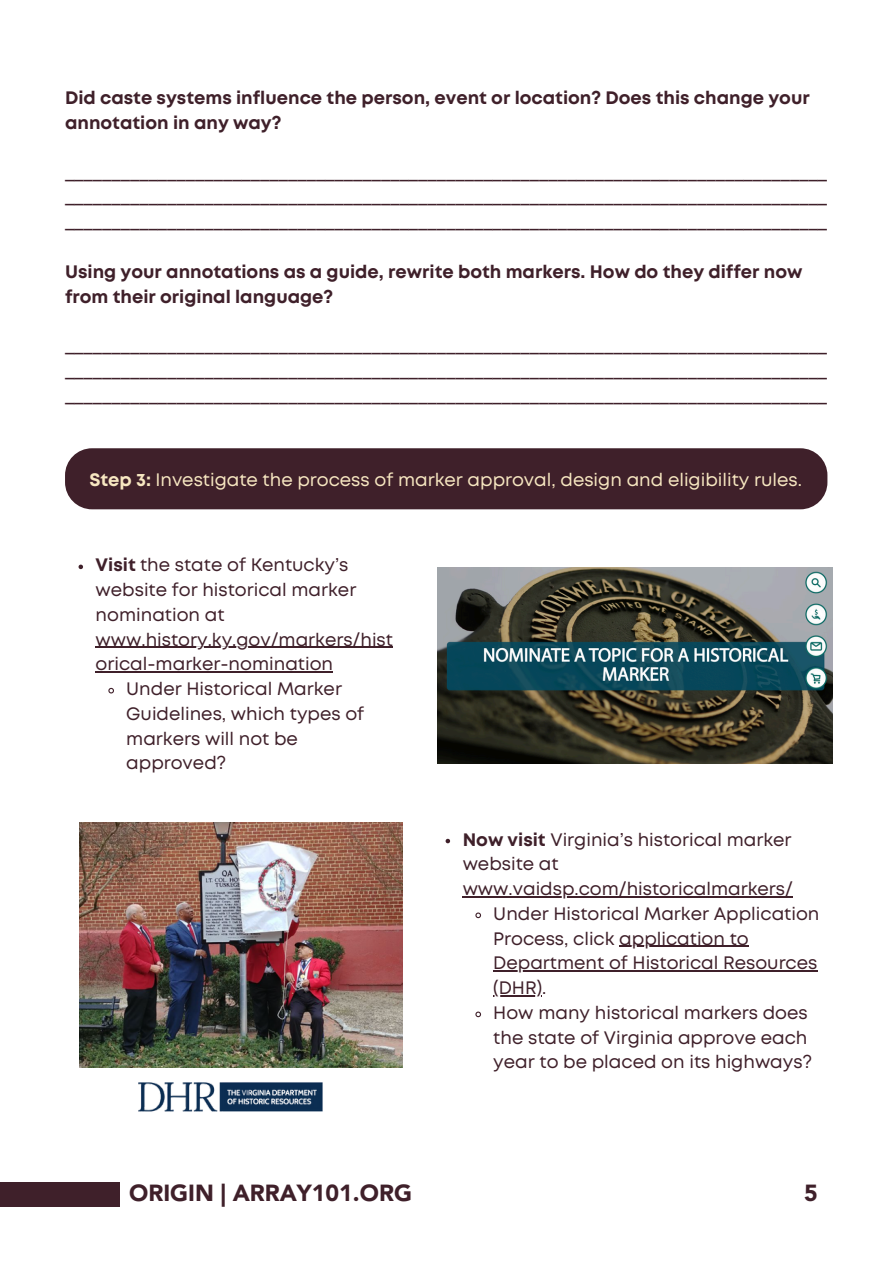
<style>
.page{position:relative;width:894px;height:1264px;background:#fff}
.page>*{position:absolute;margin:0;border:0;box-sizing:border-box;transform-origin:0 0}
.t1{font:900 23.1px "Avenir LT Std";color:#3f202a}
.t2{font:18px/24.8px "Mont";color:#3f202a}
.t3{font:700 18px/24.8px "Mont";color:#3f202a}
.t4{font:18px "Mont";color:#f7e7c1}
.s1{font-weight:700}
</style>
<div class="page">
<div style="left:0;top:1182px;width:120px;height:25px;background:#3f202a"></div>
<div style="left:65px;top:448px;width:762px;height:61px;background:#3f202a;border-radius:27px"></div>
<img style="left:437px;top:567px;width:395px;height:196px">
<img style="left:79px;top:822px;width:323px;height:245px">
<img style="left:138px;top:1082px;width:185px;height:30px">
<svg style="left:78px;top:564px;width:5px;height:5px"></svg>
<hr style="left:96px;top:646px;width:297px;height:2px;background:#3f202a">
<hr style="left:96px;top:671px;width:237px;height:1px;background:#3f202a">
<svg style="left:108px;top:687px;width:6px;height:7px"></svg>
<svg style="left:445px;top:838px;width:5px;height:5px"></svg>
<hr style="left:462px;top:896px;width:330px;height:1px;background:#3f202a">
<svg style="left:475px;top:912px;width:7px;height:7px"></svg>
<hr style="left:619px;top:945px;width:129px;height:1px;background:#3f202a">
<hr style="left:493px;top:970px;width:324px;height:1px;background:#3f202a">
<hr style="left:493px;top:995px;width:49px;height:1px;background:#3f202a">
<svg style="left:475px;top:1011px;width:7px;height:7px"></svg>
<p class="t3" style="left:65px;top:87px;width:746px">Did caste systems influence the person, event or location? Does this change your annotation in any way?</p>
<p class="t2" style="left:65px;top:161px;width:763px;text-align:justify">__________________________________________________________________________________ __________________________________________________________________________________ __________________________________________________________________________________</p>
<p class="t3" style="left:65px;top:260px;width:738px">Using your annotations as a guide, rewrite both markers. How do they differ now from their original language?</p>
<p class="t2" style="left:65px;top:335px;width:763px;text-align:justify">__________________________________________________________________________________ __________________________________________________________________________________ __________________________________________________________________________________</p>
<p class="t4" style="left:89px;top:473px;width:713px"><span class="s1">Step 3:</span> Investigate the process of marker approval, design and eligibility rules.</p>
<p class="t2" style="left:96px;top:554px;width:262px"><span class="s1">Visit</span> the state of Kentucky’s website for historical marker nomination at</p>
<p class="t2" style="left:96px;top:628px;width:299px">www.history.ky.gov/markers/hist</p>
<p class="t2" style="left:96px;top:653px;width:239px">orical-marker-nomination</p>
<p class="t2" style="left:126px;top:678px;width:217px">Under Historical Marker</p>
<p class="t2" style="left:126px;top:702px;width:239px">Guidelines, which types of</p>
<p class="t2" style="left:126px;top:727px;width:173px">markers will not be</p>
<p class="t2" style="left:126px;top:752px;width:101px">approved?</p>
<p class="t2" style="left:462px;top:828px;width:330px"><span class="s1">Now visit</span> Virginia’s historical marker website at</p>
<h1 class="t2" style="left:493px;top:877px;width:327px;text-indent:-31px">www.vaidsp.com/historicalmarkers/<br>Under Historical Marker Application<br>Process, click application to<br>Department of Historical Resources (DHR).<br>How many historical markers does the state of Virginia approve each year to be placed on its highways?</h1>
<p class="t1" style="left:129px;top:1183px;width:284px">ORIGIN | ARRAY101.ORG</p>
<p class="t1" style="left:804px;top:1183px;width:15px">5</p>
</div>
